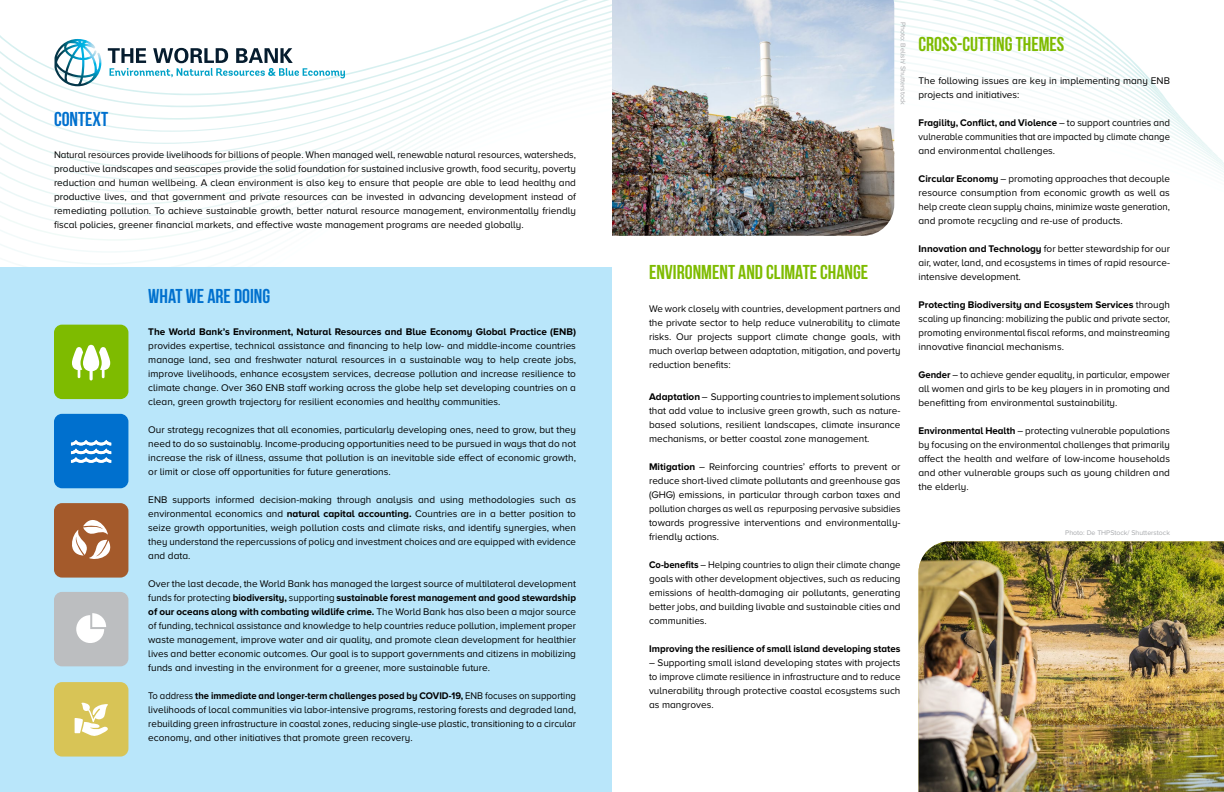
<style>
.page{position:relative;width:1224px;height:792px;background:#fff}
.page>*{position:absolute;margin:0;border:0;box-sizing:border-box;transform-origin:0 0}
.t1{font:700 20px "Bebas Neue";color:#7ebb00}
.t2{font:700 20px "Bebas Neue";color:#0070ce}
.t3{font:10px/14px "Proxima Nova A";color:#000;text-align:justify}
.t4{font:10px/14px "Proxima Nova A";color:#000;text-align:justify;scale:.94 1}
.t5{font:10px/14px "Proxima Nova A";color:#000;text-align:justify;scale:.95 1}
.t6{font:10px/14px "Proxima Nova A";color:#000;text-align:justify;scale:.96 1}
.t7{font:700 10px "Proxima Nova A";color:#000}
.t8{font:7px "Proxima Nova A";color:#a7a9ac}
.s1{font-weight:700}
</style>
<div class="page">
<svg style="left:5px;top:87px;width:1157px;height:7px"></svg>
<svg style="left:0;top:101px;width:1224px;height:167px"></svg>
<div style="left:0;top:268px;width:612px;height:524px;background:#b9e6fa"></div>
<div style="left:54px;top:325px;width:74px;height:74px;background:#7ebb00;border-radius:8px"></div>
<div style="left:54px;top:414px;width:74px;height:74px;background:#0070ce;border-radius:8px"></div>
<div style="left:54px;top:503px;width:74px;height:75px;background:#a45a2b;border-radius:8px"></div>
<div style="left:54px;top:592px;width:74px;height:74px;background:#bcbec0;border-radius:8px"></div>
<div style="left:54px;top:682px;width:74px;height:75px;background:#d8c456;border-radius:8px"></div>
<svg style="left:72px;top:344px;width:38px;height:36px"></svg>
<svg style="left:75px;top:703px;width:33px;height:33px"></svg>
<svg style="left:72px;top:520px;width:39px;height:39px"></svg>
<div style="left:76px;top:615px;width:28px;height:28px;background:#fff;border-radius:14px"></div>
<svg style="left:92px;top:613px;width:14px;height:14px"></svg>
<img style="left:612px;top:0;width:282px;height:236px">
<img style="left:919px;top:541px;width:305px;height:251px">
<svg style="left:71px;top:440px;width:40px;height:23px"></svg>
<svg style="left:55px;top:39px;width:46px;height:47px"></svg>
<svg style="left:108px;top:48px;width:237px;height:30px"></svg>
<h1 class="t2" style="left:54px;top:108px;width:56px">CONTEXT</h1>
<p class="t3" style="left:54px;top:148px;width:524px">Natural resources provide livelihoods for billions of people. When managed well, renewable natural resources, watersheds, productive landscapes and seascapes provide the solid foundation for sustained inclusive growth, food security, poverty reduction and human wellbeing. A clean environment is also key to ensure that people are able to lead healthy and productive lives, and that government and private resources can be invested in advancing development instead of remediating pollution. To achieve sustainable growth, better natural resource management, environmentally friendly fiscal policies, greener financial markets, and effective waste management programs are needed globally.</p>
<h1 class="t2" style="left:148px;top:285px;width:123px">WHAT WE ARE DOING</h1>
<p class="t7" style="left:148px;top:326px;width:429px">The World Bank’s Environment, Natural Resources and Blue Economy Global Practice (ENB)</p>
<p class="t3" style="left:148px;top:339px;width:429px">provides expertise, technical assistance and financing to help low- and middle-income countries manage land, sea and freshwater natural resources in a sustainable way to help create jobs, improve livelihoods, enhance ecosystem services, decrease pollution and increase resilience to climate change. Over 360 ENB staff working across the globe help set developing countries on a clean, green growth trajectory for resilient economies and healthy communities.</p>
<p class="t3" style="left:148px;top:423px;width:429px">Our strategy recognizes that all economies, particularly developing ones, need to grow, but they need to do so sustainably. Income-producing opportunities need to be pursued in ways that do not increase the risk of illness, assume that pollution is an inevitable side effect of economic growth, or limit or close off opportunities for future generations.</p>
<p class="t3" style="left:148px;top:493px;width:429px">ENB supports informed decision-making through analysis and using methodologies such as environmental economics and <span class="s1">natural capital accounting.</span> Countries are in a better position to seize growth opportunities, weigh pollution costs and climate risks, and identify synergies, when they understand the repercussions of policy and investment choices and are equipped with evidence and data.</p>
<p class="t3" style="left:148px;top:577px;width:429px">Over the last decade, the World Bank has managed the largest source of multilateral development funds for protecting <span class="s1">biodiversity,</span> supporting <span class="s1">sustainable forest management and good stewardship of our oceans along with combating wildlife crime.</span> The World Bank has also been a major source of funding, technical assistance and knowledge to help countries reduce pollution, implement proper waste management, improve water and air quality, and promote clean development for healthier lives and better economic outcomes. Our goal is to support governments and citizens in mobilizing funds and investing in the environment for a greener, more sustainable future.</p>
<p class="t4" style="left:148px;top:689px;width:457px">To address <span class="s1">the immediate and longer-term challenges posed by COVID-19,</span> ENB focuses on supporting livelihoods of local communities via labor-intensive programs, restoring forests and degraded land, rebuilding green infrastructure in coastal zones, reducing single-use plastic, transitioning to a circular economy, and other initiatives that promote green recovery.</p>
<p class="t8" style="left:907px;top:22px;width:84px;rotate:90deg">Photo: Belish/ Shutterstock</p>
<h1 class="t1" style="left:649px;top:261px;width:221px">ENVIRONMENT AND CLIMATE CHANGE</h1>
<p class="t3" style="left:649px;top:301px;width:253px">We work closely with countries, development partners and the private sector to help reduce vulnerability to climate risks. Our projects support climate change goals, with much overlap between adaptation, mitigation, and poverty reduction benefits:</p>
<p class="t3" style="left:649px;top:390px;width:253px"><span class="s1">Adaptation</span> – Supporting countries to implement solutions that add value to inclusive green growth, such as nature&shy;based solutions, resilient landscapes, climate insurance mechanisms, or better coastal zone management.</p>
<p class="t3" style="left:649px;top:460px;width:253px"><span class="s1">Mitigation</span> – Reinforcing countries’ efforts to prevent or reduce short-lived climate pollutants and greenhouse gas (GHG) emissions, in particular through carbon taxes and pollution charges as well as repurposing pervasive subsidies towards progressive interventions and environmentally&shy;friendly actions.</p>
<p class="t5" style="left:649px;top:558px;width:266px"><span class="s1">Co-benefits</span> – Helping countries to align their climate change goals with other development objectives, such as reducing emissions of health-damaging air pollutants, generating better jobs, and building livable and sustainable cities and communities.</p>
<p class="t7" style="left:649px;top:643px;width:253px">Improving the resilience of small island developing states</p>
<p class="t3" style="left:649px;top:656px;width:253px">– Supporting small island developing states with projects to improve climate resilience in infrastructure and to reduce vulnerability through protective coastal ecosystems such as mangroves.</p>
<h1 class="t1" style="left:919px;top:33px;width:147px">CROSS-CUTTING THEMES</h1>
<p class="t3" style="left:919px;top:73px;width:253px">The following issues are key in implementing many ENB projects and initiatives:</p>
<p class="t3" style="left:919px;top:115px;width:253px"><span class="s1">Fragility, Conflict, and Violence</span> – to support countries and vulnerable communities that are impacted by climate change and environmental challenges.</p>
<p class="t3" style="left:919px;top:171px;width:253px"><span class="s1">Circular Economy</span> – promoting approaches that decouple resource consumption from economic growth as well as help create clean supply chains, minimize waste generation, and promote recycling and re-use of products.</p>
<p class="t3" style="left:919px;top:241px;width:253px"><span class="s1">Innovation and Technology</span> for better stewardship for our air, water, land, and ecosystems in times of rapid resource&shy;intensive development.</p>
<p class="t3" style="left:919px;top:297px;width:253px"><span class="s1">Protecting Biodiversity and Ecosystem Services</span> through scaling up financing: mobilizing the public and private sector, promoting environmental fiscal reforms, and mainstreaming innovative financial mechanisms.</p>
<p class="t6" style="left:919px;top:367px;width:263px"><span class="s1">Gender</span> – to achieve gender equality, in particular, empower all women and girls to be key players in in promoting and benefitting from environmental sustainability.</p>
<p class="t3" style="left:919px;top:423px;width:253px"><span class="s1">Environmental Health</span> – protecting vulnerable populations by focusing on the environmental challenges that primarily affect the health and welfare of low-income households and other vulnerable groups such as young children and the elderly.</p>
<p class="t8" style="left:1065px;top:529px;width:106px">Photo: De THPStock/ Shutterstock</p>
</div>
